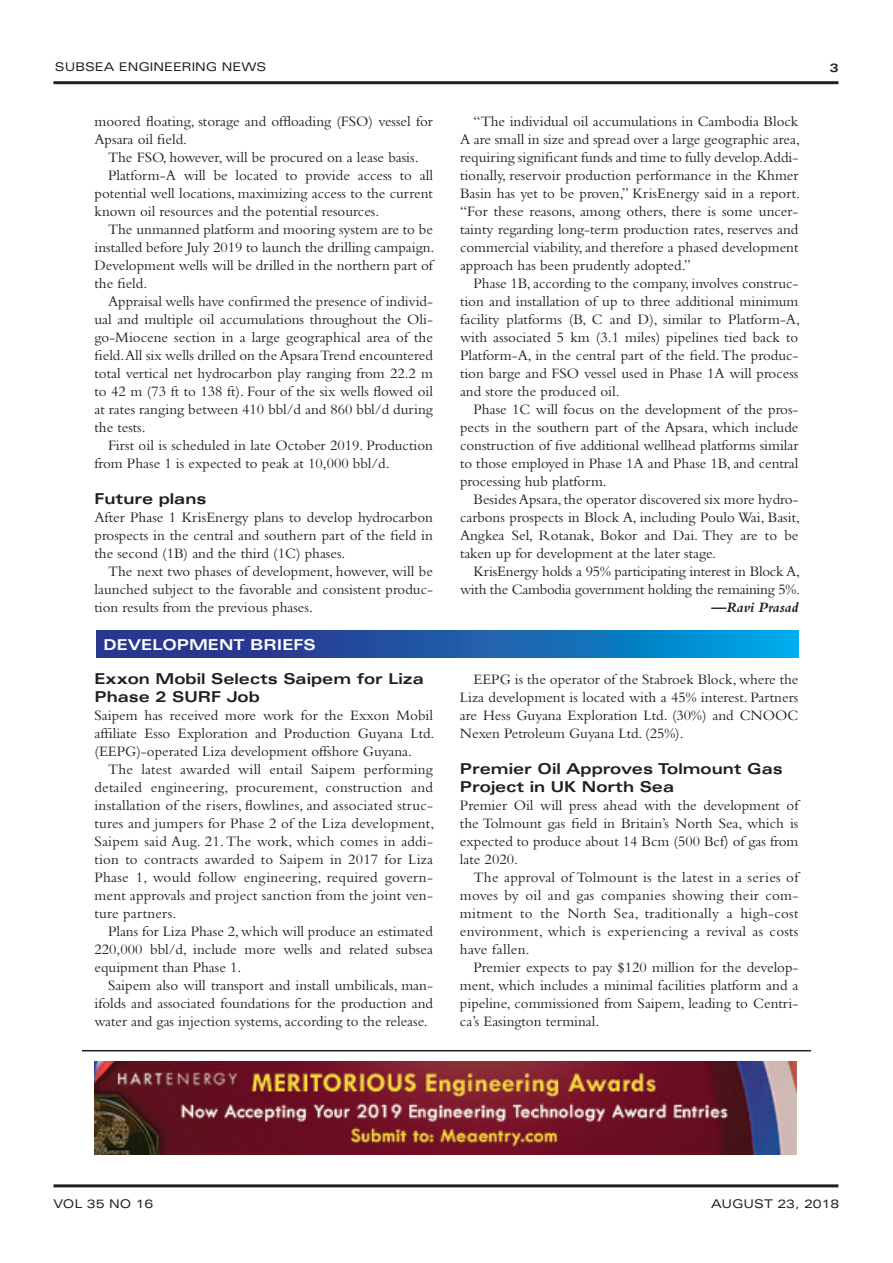
<style>
.page{position:relative;width:893px;height:1263px;background:#fff}
.page>*{position:absolute;margin:0;border:0;box-sizing:border-box;transform-origin:0 0}
.t1{font:15px/18px "Bembo";color:#231f20;text-align:justify}
.t2{font:700 expanded 15px/18px "Univers";color:#231f20}
.t3{font:700 expanded 15px "Univers";color:#fff}
.t4{font:italic 700 15px "Bembo";color:#231f20}
.t5{font:expanded 12px "Univers";color:#231f20}
.t6{font:700 expanded 12px "Univers";color:#231f20}
</style>
<div class="page">
<hr style="left:53px;top:81px;width:785px;height:3px;background:#231f20">
<hr style="left:53px;top:1184px;width:785px;height:3px;background:#231f20">
<hr style="left:82px;top:1050px;width:729px;height:1px;background:#231f20">
<img style="left:95px;top:1062px;width:702px;height:93px">
<svg style="left:96px;top:630px;width:702px;height:27px;background:#1960ad"></svg>
<p class="t5" style="left:55px;top:60px;width:213px">SUBSEA ENGINEERING NEWS</p>
<p class="t1" style="left:94px;top:112px;width:340px">moored floating, storage and offloading (FSO) vessel for<br>Apsara oil field.</p>
<p class="t1" style="left:108px;top:148px;width:312px">The FSO, however, will be procured on a lease basis.</p>
<p class="t1" style="left:108px;top:166px;width:326px">Platform-A will be located to provide access to all</p>
<p class="t1" style="left:94px;top:184px;width:340px">potential well locations, maximizing access to the current</p>
<p class="t1" style="left:94px;top:202px;width:286px">known oil resources and the potential resources.</p>
<p class="t1" style="left:108px;top:220px;width:326px">The unmanned platform and mooring system are to be</p>
<p class="t1" style="left:94px;top:238px;width:341px">installed before July 2019 to launch the drilling campaign.</p>
<p class="t1" style="left:94px;top:256px;width:340px">Development wells will be drilled in the northern part of</p>
<p class="t1" style="left:94px;top:274px;width:54px">the field.</p>
<p class="t1" style="left:108px;top:292px;width:326px">Appraisal wells have confirmed the presence of individ-</p>
<p class="t1" style="left:94px;top:310px;width:340px">ual and multiple oil accumulations throughout the Oli-</p>
<p class="t1" style="left:94px;top:328px;width:340px">go-Miocene section in a large geographical area of the</p>
<p class="t1" style="left:94px;top:346px;width:340px">field.All six wells drilled on the Apsara Trend encountered</p>
<p class="t1" style="left:94px;top:364px;width:340px">total vertical net hydrocarbon play ranging from 22.2 m</p>
<p class="t1" style="left:94px;top:382px;width:340px">to 42 m (73 ft to 138 ft). Four of the six wells flowed oil</p>
<p class="t1" style="left:94px;top:400px;width:340px">at rates ranging between 410 bbl/d and 860 bbl/d during</p>
<p class="t1" style="left:94px;top:418px;width:53px">the tests.</p>
<p class="t1" style="left:108px;top:436px;width:326px">First oil is scheduled in late October 2019. Production</p>
<p class="t1" style="left:94px;top:454px;width:297px">from Phase 1 is expected to peak at 10,000 bbl/d.</p>
<p class="t2" style="left:94px;top:490px;width:114px">Future plans</p>
<p class="t1" style="left:94px;top:508px;width:340px">After Phase 1 KrisEnergy plans to develop hydrocarbon prospects in the central and southern part of the field in the second (1B) and the third (1C) phases.</p>
<p class="t1" style="left:94px;top:562px;width:340px;text-indent:14px">The next two phases of development, however, will be launched subject to the favorable and consistent produc&shy;tion results from the previous phases.</p>
<p class="t3" style="left:103px;top:636px;width:214px">DEVELOPMENT BRIEFS</p>
<p class="t2" style="left:94px;top:670px;width:331px">Exxon Mobil Selects Saipem for Liza<br>Phase 2 SURF Job</p>
<p class="t1" style="left:94px;top:706px;width:341px">Saipem has received more work for the Exxon Mobil affiliate Esso Exploration and Production Guyana Ltd. (EEPG)-operated Liza development offshore Guyana.</p>
<p class="t1" style="left:94px;top:760px;width:341px;text-indent:14px">The latest awarded will entail Saipem performing detailed engineering, procurement, construction and installation of the risers, flowlines, and associated struc&shy;tures and jumpers for Phase 2 of the Liza development, Saipem said Aug. 21. The work, which comes in addi&shy;tion to contracts awarded to Saipem in 2017 for Liza Phase 1, would follow engineering, required govern&shy;ment approvals and project sanction from the joint ven&shy;ture partners.</p>
<p class="t1" style="left:94px;top:922px;width:340px;text-indent:14px">Plans for Liza Phase 2, which will produce an estimated 220,000 bbl/d, include more wells and related subsea equipment than Phase 1.</p>
<p class="t1" style="left:94px;top:976px;width:340px;text-indent:14px">Saipem also will transport and install umbilicals, man&shy;ifolds and associated foundations for the production and water and gas injection systems, according to the release.</p>
<p class="t1" style="left:460px;top:112px;width:341px;text-indent:14px">“The individual oil accumulations in Cambodia Block A are small in size and spread over a large geographic area, requiring significant funds and time to fully develop.Addi&shy;tionally, reservoir production performance in the Khmer Basin has yet to be proven,” KrisEnergy said in a report. “For these reasons, among others, there is some uncer&shy;tainty regarding long-term production rates, reserves and commercial viability, and therefore a phased development approach has been prudently adopted.”</p>
<p class="t1" style="left:460px;top:274px;width:341px;text-indent:14px">Phase 1B, according to the company, involves construc&shy;tion and installation of up to three additional minimum facility platforms (B, C and D), similar to Platform-A, with associated 5 km (3.1 miles) pipelines tied back to Platform-A, in the central part of the field. The produc&shy;tion barge and FSO vessel used in Phase 1A will process and store the produced oil.</p>
<p class="t1" style="left:460px;top:400px;width:340px;text-indent:14px">Phase 1C will focus on the development of the pros&shy;pects in the southern part of the Apsara, which include construction of five additional wellhead platforms similar to those employed in Phase 1A and Phase 1B, and central processing hub platform.</p>
<p class="t1" style="left:460px;top:490px;width:341px;text-indent:14px">Besides Apsara, the operator discovered six more hydro&shy;carbons prospects in Block A, including Poulo Wai, Basit, Angkea Sel, Rotanak, Bokor and Dai. They are to be taken up for development at the later stage.</p>
<p class="t1" style="left:460px;top:562px;width:341px;text-align:right">KrisEnergy holds a 95% participating interest in Block A, with the Cambodia government holding the remaining 5%.</p>
<p class="t4" style="left:711px;top:599px;width:88px">—Ravi Prasad</p>
<p class="t1" style="left:460px;top:670px;width:340px;text-indent:14px">EEPG is the operator of the Stabroek Block, where the Liza development is located with a 45% interest. Partners are Hess Guyana Exploration Ltd. (30%) and CNOOC Nexen Petroleum Guyana Ltd. (25%).</p>
<p class="t2" style="left:460px;top:760px;width:324px">Premier Oil Approves Tolmount Gas<br>Project in UK North Sea</p>
<p class="t1" style="left:460px;top:796px;width:340px">Premier Oil will press ahead with the development of the Tolmount gas field in Britain’s North Sea, which is expected to produce about 14 Bcm (500 Bcf) of gas from late 2020.</p>
<p class="t1" style="left:460px;top:868px;width:340px;text-indent:14px">The approval of Tolmount is the latest in a series of moves by oil and gas companies showing their com&shy;mitment to the North Sea, traditionally a high-cost environment, which is experiencing a revival as costs have fallen.</p>
<p class="t1" style="left:460px;top:958px;width:340px;text-indent:14px">Premier expects to pay $120 million for the develop&shy;ment, which includes a minimal facilities platform and a pipeline, commissioned from Saipem, leading to Centri&shy;ca’s Easington terminal.</p>
<p class="t6" style="left:830px;top:60px;width:10px">3</p>
<p class="t5" style="left:53px;top:1197px;width:102px">VOL 35 NO 16</p>
<p class="t5" style="left:711px;top:1197px;width:130px">AUGUST 23, 2018</p>
</div>
